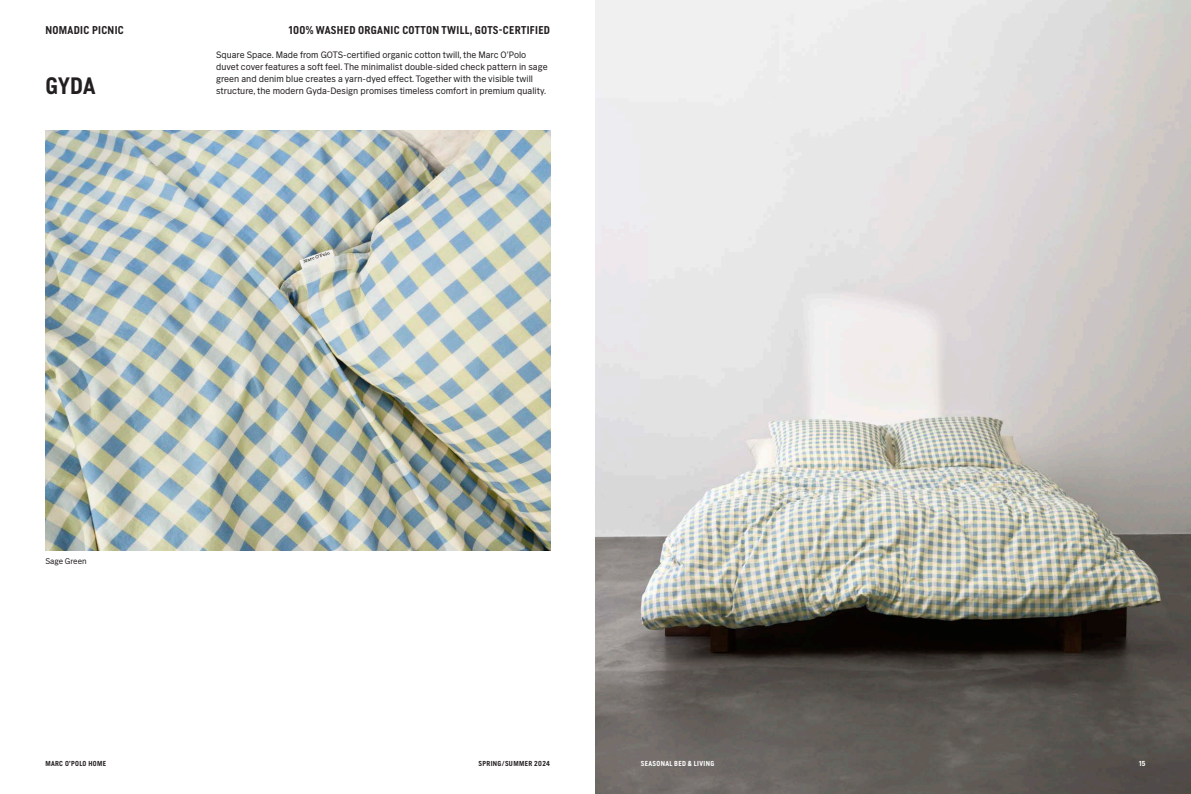
<style>
.page{position:relative;width:1191px;height:794px;background:#fff}
.page>*{position:absolute;margin:0;border:0;box-sizing:border-box;transform-origin:0 0}
.t1{font:700 23px "MOP Gothic";color:#231f20}
.t2{font:700 11px "MOP Gothic";letter-spacing:.03em;color:#231f20}
.t3{font:9px/12px "MOP Gothic";letter-spacing:.005em;color:#231f20}
.t4{font:8px "MOP Gothic";color:#231f20}
.t5{font:700 7px "MOP Gothic";letter-spacing:.05em;color:#231f20}
.t6{font:700 7px "MOP Gothic";letter-spacing:.05em;color:#fff}
</style>
<div class="page">
<img style="left:595px;top:0;width:596px;height:794px">
<img style="left:45px;top:130px;width:505px;height:420px">
<p class="t2" style="left:45px;top:22px;width:80px">NOMADIC PICNIC</p>
<p class="t2" style="left:289px;top:22px;width:263px">100% WASHED ORGANIC COTTON TWILL, GOTS-CERTIFIED</p>
<p class="t1" style="left:45px;top:70px;width:52px">GYDA</p>
<p class="t3" style="left:216px;top:48px;width:333px">Square Space. Made from GOTS-certified organic cotton twill, the Marc O'Polo duvet cover features a soft feel. The minimalist double-sided check pattern in sage green and denim blue creates a yarn-dyed effect. Together with the visible twill structure, the modern Gyda-Design promises timeless comfort in premium quality.</p>
<p class="t4" style="left:45px;top:556px;width:43px">Sage Green</p>
<p class="t5" style="left:45px;top:759px;width:62px">MARC O’POLO HOME</p>
<p class="t5" style="left:478px;top:759px;width:73px">SPRING/SUMMER 2024</p>
<p class="t6" style="left:641px;top:759px;width:75px">SEASONAL BED &amp; LIVING</p>
<p class="t6" style="left:1139px;top:759px;width:8px">15</p>
</div>
